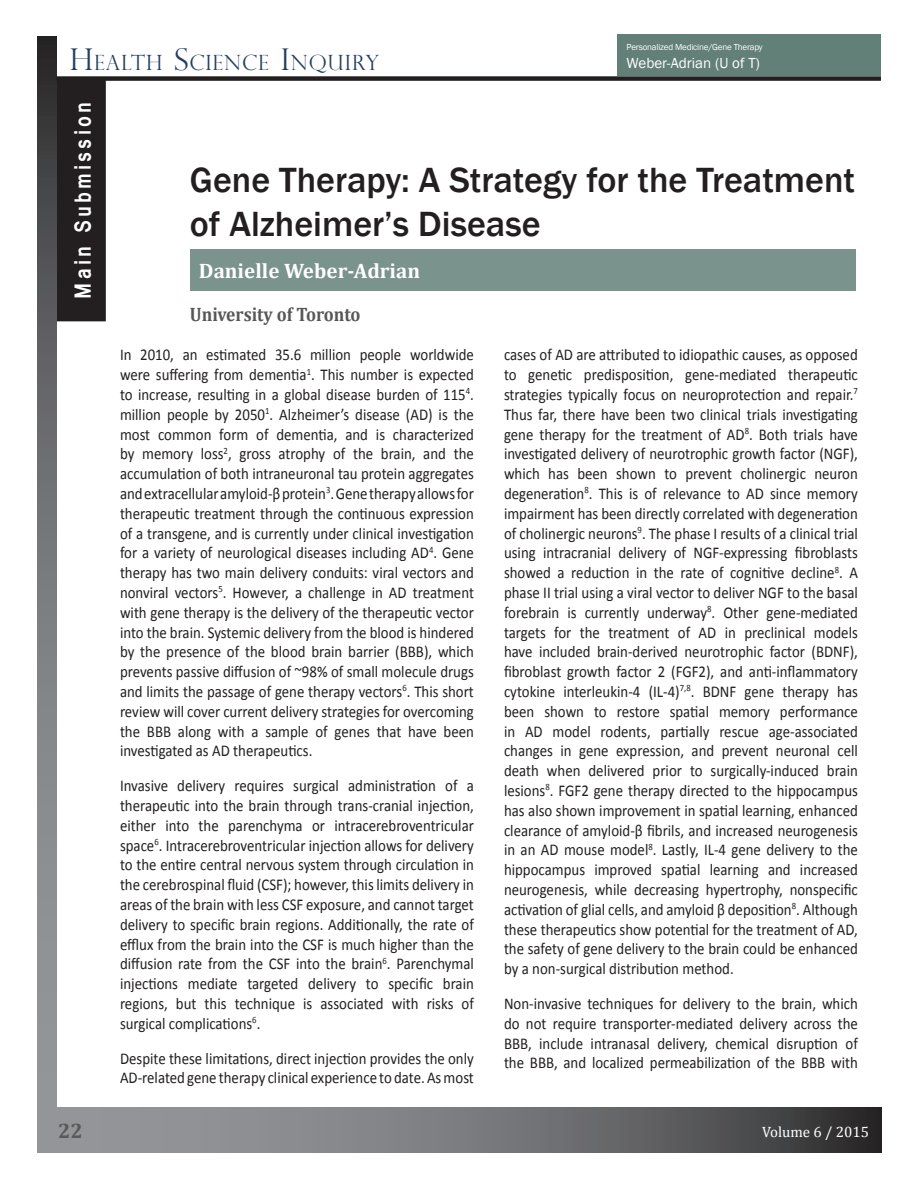
<style>
.page{position:relative;width:918px;height:1188px;background:#fff}
.page>*{position:absolute;margin:0;border:0;box-sizing:border-box;transform-origin:0 0}
.t1{font:500 36px/43.2px "Franklin Gothic";color:#231f20}
.t2{font:700 25.2px "Vrinda";letter-spacing:.15em;color:#fff;scale:.83 1}
.t3{font:300 21px "Perpetua Titling";letter-spacing:.045em;color:#243f60}
.t4{font:700 21px "Cambria";color:#fff}
.t5{font:700 21px "Cambria";color:#595959}
.t6{font:700 19.5px "Cambria";color:#585657;scale:.9 1}
.t7{font:16.5px/19.8px "Calibri";color:#231f20;text-align:justify;scale:.9 1}
.t8{font:15px "Franklin Gothic";color:#fff}
.t9{font:15px "Cambria";color:#fff}
.t10{font:9px "Franklin Gothic";letter-spacing:-.02em;color:#fff}
.s1{font-size:30px}
</style>
<div class="page">
<div style="left:57px;top:82px;width:47px;height:237px;background:#231f20"></div>
<div style="left:55px;top:79px;width:51px;height:242px;border:4px solid #231f20"></div>
<svg style="left:56px;top:1108px;width:826px;height:45px;background:#707174"></svg>
<svg style="left:38px;top:37px;width:18px;height:1116px;background:#717274"></svg>
<div style="left:56px;top:76px;width:825px;height:5px;background:#231f20"></div>
<div style="left:618px;top:35px;width:263px;height:41px;background:#638078"></div>
<div style="left:190px;top:249px;width:666px;height:42px;background:#7a938c"></div>
<p class="t3" style="left:70px;top:55px;width:311px"><span class="s1">H</span>EALTH <span class="s1">S</span>CIENCE <span class="s1">I</span>NQUIRY</p>
<p class="t10" style="left:627px;top:41px;width:138px">Personalized Medicine/Gene Therapy</p>
<p class="t8" style="left:627px;top:54px;width:135px">Weber-Adrian (U of T)</p>
<h2 class="t2" style="left:66px;top:299px;width:238px;rotate:-90deg">Main Submission</h2>
<h1 class="t1" style="left:190px;top:158px;width:667px">Gene Therapy: A Strategy for the Treatment of Alzheimer’s Disease</h1>
<p class="t4" style="left:199px;top:258px;width:223px">Danielle Weber-Adrian</p>
<p class="t6" style="left:190px;top:303px;width:191px">University of Toronto</p>
<p class="t7" style="left:120px;top:346px;width:395px">In 2010, an estimated 35.6 million people worldwide were suffering from dementia<sup>1</sup>. This number is expected to increase, resulting in a global disease burden of 115<sup>4</sup>. million people by 2050<sup>1</sup>. Alzheimer’s disease (AD) is the most common form of dementia, and is characterized by memory loss<sup>2</sup>, gross atrophy of the brain, and the accumulation of both intraneuronal tau protein aggregates and extracellular amyloid-β protein<sup>3</sup>. Gene therapy allows for therapeutic treatment through the continuous expression of a transgene, and is currently under clinical investigation for a variety of neurological diseases including AD<sup>4</sup>. Gene therapy has two main delivery conduits: viral vectors and nonviral vectors<sup>5</sup>. However, a challenge in AD treatment with gene therapy is the delivery of the therapeutic vector into the brain. Systemic delivery from the blood is hindered by the presence of the blood brain barrier (BBB), which prevents passive diffusion of ~98% of small molecule drugs and limits the passage of gene therapy vectors<sup>6</sup>. This short review will cover current delivery strategies for overcoming the BBB along with a sample of genes that have been investigated as AD therapeutics.</p>
<p class="t7" style="left:120px;top:777px;width:395px">Invasive delivery requires surgical administration of a therapeutic into the brain through trans-cranial injection, either into the parenchyma or intracerebroventricular space<sup>6</sup>. Intracerebroventricular injection allows for delivery to the entire central nervous system through circulation in the cerebrospinal fluid (CSF); however, this limits delivery in areas of the brain with less CSF exposure, and cannot target delivery to specific brain regions. Additionally, the rate of efflux from the brain into the CSF is much higher than the diffusion rate from the CSF into the brain<sup>6</sup>. Parenchymal injections mediate targeted delivery to specific brain regions, but this technique is associated with risks of surgical complications<sup>6</sup>.</p>
<p class="t7" style="left:120px;top:1050px;width:395px">Despite these limitations, direct injection provides the only<br>AD-related gene therapy clinical experience to date. As most</p>
<p class="t7" style="left:504px;top:346px;width:395px">cases of AD are attributed to idiopathic causes, as opposed to genetic predisposition, gene-mediated therapeutic strategies typically focus on neuroprotection and repair.<sup>7<br></sup>Thus far, there have been two clinical trials investigating gene therapy for the treatment of AD<sup>8</sup>. Both trials have investigated delivery of neurotrophic growth factor (NGF), which has been shown to prevent cholinergic neuron degeneration<sup>8</sup>. This is of relevance to AD since memory impairment has been directly correlated with degeneration of cholinergic neurons<sup>9</sup>. The phase I results of a clinical trial using intracranial delivery of NGF-expressing fibroblasts showed a reduction in the rate of cognitive decline<sup>8</sup>. A phase II trial using a viral vector to deliver NGF to the basal forebrain is currently underway<sup>8</sup>. Other gene-mediated targets for the treatment of AD in preclinical models have included brain-derived neurotrophic factor (BDNF), fibroblast growth factor 2 (FGF2), and anti-inflammatory cytokine interleukin-4 (IL-4)<sup>7,8</sup>. BDNF gene therapy has been shown to restore spatial memory performance in AD model rodents, partially rescue age-associated changes in gene expression, and prevent neuronal cell death when delivered prior to surgically-induced brain lesions<sup>8</sup>. FGF2 gene therapy directed to the hippocampus has also shown improvement in spatial learning, enhanced clearance of amyloid-β fibrils, and increased neurogenesis in an AD mouse model<sup>8</sup>. Lastly, IL-4 gene delivery to the hippocampus improved spatial learning and increased neurogenesis, while decreasing hypertrophy, nonspecific activation of glial cells, and amyloid β deposition<sup>8</sup>. Although these therapeutics show potential for the treatment of AD, the safety of gene delivery to the brain could be enhanced by a non-surgical distribution method.</p>
<p class="t7" style="left:504px;top:995px;width:395px">Non-invasive techniques for delivery to the brain, which do not require transporter-mediated delivery across the BBB, include intranasal delivery, chemical disruption of the BBB, and localized permeabilization of the BBB with</p>
<p class="t5" style="left:58px;top:1118px;width:26px">22</p>
<p class="t9" style="left:762px;top:1123px;width:108px">Volume 6 / 2015</p>
</div>
